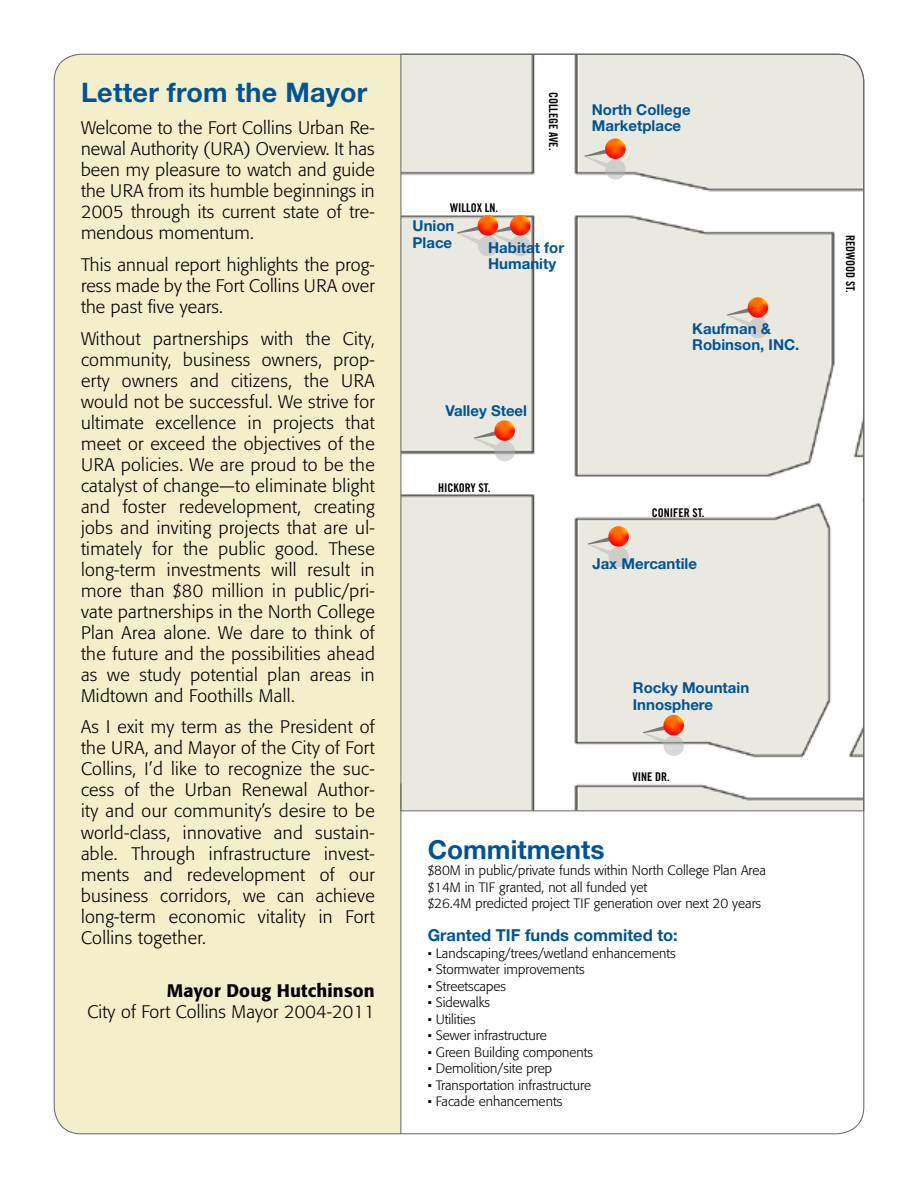
<style>
.page{position:relative;width:918px;height:1188px;background:#fff}
.page>*{position:absolute;margin:0;border:0;box-sizing:border-box;transform-origin:0 0}
.t1{font:700 27px "Helvetica Neue";letter-spacing:.01em;color:#005495}
.t2{font:700 26.25px "Helvetica Neue";color:#005495}
.t3{font:300 18px/21px "Formata";letter-spacing:.01em;color:#000;text-align:justify}
.t4{font:500 18px "Formata";letter-spacing:.01em;color:#000}
.t5{font:700 16.5px "Helvetica Neue";color:#005495}
.t6{font:700 15px/16.5px "Helvetica Neue";color:#005495}
.t7{font:300 13.5px/16.5px "Formata";color:#000}
.t8{font:12px "Trade Gothic Bold Cond Twenty";color:#000}
</style>
<div class="page">
<div style="left:54px;top:54px;width:347px;height:1080px;background:#f4efcb"></div>
<svg style="left:400px;top:54px;width:464px;height:757px"></svg>
<svg style="left:584px;top:139px;width:43px;height:42px;background:#e1c0b0"></svg>
<svg style="left:727px;top:297px;width:43px;height:43px;background:#e3c3b1"></svg>
<svg style="left:643px;top:715px;width:42px;height:42px"></svg>
<svg style="left:588px;top:526px;width:42px;height:43px;background:#e3c2b0"></svg>
<svg style="left:457px;top:215px;width:75px;height:43px;background:#deb9a6"></svg>
<svg style="left:474px;top:420px;width:42px;height:43px;background:#e1c0af"></svg>
<hr style="left:401px;top:784px;width:1px;height:350px;background:#636466">
<h1 class="t1" style="left:81px;top:76px;width:288px">Letter from the Mayor</h1>
<p class="t3" style="left:81px;top:117px;width:295px">Welcome to the Fort Collins Urban Re&shy;newal Authority (URA) Overview. It has been my pleasure to watch and guide the URA from its humble beginnings in 2005 through its current state of tre&shy;mendous momentum.</p>
<p class="t3" style="left:81px;top:254px;width:295px">This annual report highlights the prog&shy;ress made by the Fort Collins URA over the past five years.</p>
<p class="t3" style="left:81px;top:328px;width:295px">Without partnerships with the City, community, business owners, prop&shy;erty owners and citizens, the URA would not be successful. We strive for ultimate excellence in projects that meet or exceed the objectives of the URA policies. We are proud to be the catalyst of change—to eliminate blight and foster redevelopment, creating jobs and inviting projects that are ul&shy;timately for the public good. These long-term investments will result in more than $80 million in public/pri&shy;vate partnerships in the North College Plan Area alone. We dare to think of the future and the possibilities ahead as we study potential plan areas in Midtown and Foothills Mall.</p>
<p class="t3" style="left:81px;top:717px;width:295px">As I exit my term as the President of the URA, and Mayor of the City of Fort Collins, I’d like to recognize the suc&shy;cess of the Urban Renewal Author&shy;ity and our community’s desire to be world-class, innovative and sustain&shy;able. Through infrastructure invest&shy;ments and redevelopment of our business corridors, we can achieve long-term economic vitality in Fort Collins together.</p>
<p class="t4" style="left:167px;top:979px;width:209px">Mayor Doug Hutchinson</p>
<p class="t3" style="left:88px;top:1001px;width:289px">City of Fort Collins Mayor 2004-2011</p>
<p class="t8" style="left:450px;top:201px;width:49px">WILLOX LN.</p>
<p class="t8" style="left:561px;top:92px;width:60px;rotate:90deg">COLLEGE AVE.</p>
<p class="t6" style="left:413px;top:217px;width:43px">Union<br>Place</p>
<p class="t6" style="left:488px;top:239px;width:78px">Habitat for<br>Humanity</p>
<p class="t6" style="left:446px;top:402px;width:83px">Valley Steel</p>
<p class="t8" style="left:438px;top:480px;width:54px">HICKORY ST.</p>
<p class="t6" style="left:592px;top:101px;width:100px">North College<br>Marketplace</p>
<p class="t6" style="left:692px;top:320px;width:109px">Kaufman &amp;<br>Robinson, INC.</p>
<p class="t8" style="left:652px;top:505px;width:54px">CONIFER ST.</p>
<p class="t6" style="left:592px;top:555px;width:106px">Jax Mercantile</p>
<p class="t6" style="left:633px;top:680px;width:118px">Rocky Mountain<br>Innosphere</p>
<p class="t8" style="left:633px;top:770px;width:39px">VINE DR.</p>
<h2 class="t2" style="left:428px;top:833px;width:178px">Commitments</h2>
<p class="t7" style="left:428px;top:862px;width:340px">$80M in public/private funds within North College Plan Area $14M in TIF granted, not all funded yet<br>$26.4M predicted project TIF generation over next 20 years</p>
<p class="t5" style="left:428px;top:925px;width:252px">Granted TIF funds commited to:</p>
<p class="t7" style="left:428px;top:945px;width:249px">• Landscaping/trees/wetland enhancements</p>
<p class="t7" style="left:428px;top:961px;width:159px">• Stormwater improvements</p>
<p class="t7" style="left:428px;top:978px;width:80px">• Streetscapes</p>
<p class="t7" style="left:428px;top:994px;width:64px">• Sidewalks</p>
<p class="t7" style="left:428px;top:1011px;width:50px">• Utilities</p>
<p class="t7" style="left:428px;top:1027px;width:121px">• Sewer infrastructure</p>
<p class="t7" style="left:428px;top:1044px;width:167px">• Green Building components</p>
<p class="t7" style="left:428px;top:1060px;width:126px">• Demolition/site prep</p>
<p class="t7" style="left:428px;top:1077px;width:165px">• Transportation infrastructure</p>
<p class="t7" style="left:428px;top:1093px;width:136px">• Facade enhancements</p>
<p class="t8" style="left:858px;top:235px;width:59px;rotate:90deg">REDWOOD ST.</p>
</div>
